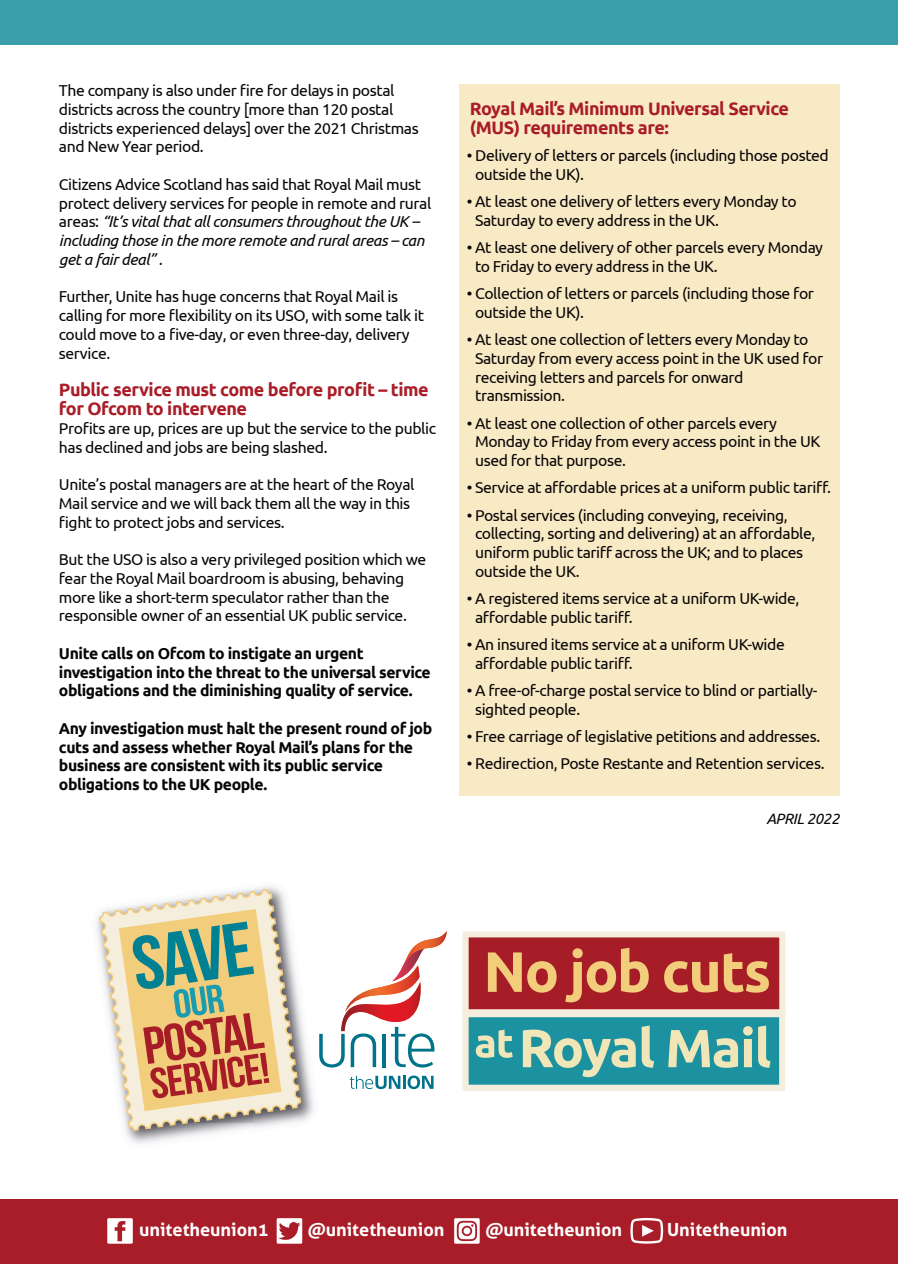
<style>
.page{position:relative;width:898px;height:1264px;background:#fff}
.page>*{position:absolute;margin:0;border:0;box-sizing:border-box;transform-origin:0 0}
.t1{font:700 56.85px "Ubuntu";letter-spacing:-.03em;color:#f2cd7c}
.t2{font:700 18px/18.8px "Ubuntu";letter-spacing:-.025em;color:#a91d28}
.t3{font:700 18px "Aller";color:#fff}
.t4{font:15.75px/18.8px "Ubuntu";letter-spacing:-.025em;color:#080505}
.t5{font:700 15.75px/18.8px "Ubuntu";letter-spacing:-.025em;color:#080505}
.t6{font:italic 15.75px/18.8px "Ubuntu";letter-spacing:-.025em;color:#080505}
.t7{font:italic 15px "Ubuntu";letter-spacing:-.025em;color:#080505}
.s1{font-style:normal}
</style>
<div class="page">
<div style="left:459px;top:84px;width:380px;height:711px;background:#f9eac6"></div>
<div style="left:0;top:1199px;width:897px;height:64px;background:#a91d28"></div>
<svg style="left:277px;top:1218px;width:25px;height:25px"></svg>
<svg style="left:107px;top:1218px;width:26px;height:25px"></svg>
<svg style="left:454px;top:1218px;width:25px;height:25px"></svg>
<svg style="left:630px;top:1218px;width:33px;height:25px"></svg>
<div style="left:0;top:0;width:897px;height:44px;background:#3a9daa"></div>
<img style="left:96px;top:886px;width:218px;height:258px">
<svg style="left:99px;top:889px;width:202px;height:242px"></svg>
<svg style="left:119px;top:909px;width:162px;height:202px;background:#c7b187"></svg>
<svg style="left:350px;top:1075px;width:83px;height:14px"></svg>
<svg style="left:319px;top:964px;width:116px;height:103px"></svg>
<img style="left:404px;top:931px;width:43px;height:33px">
<svg style="left:462px;top:931px;width:323px;height:159px;background:#907677"></svg>
<p class="t4" style="left:59px;top:81px;width:361px">The company is also under fire for delays in postal districts across the country [more than 120 postal districts experienced delays] over the 2021 Christmas and New Year period.</p>
<p class="t6" style="left:59px;top:175px;width:374px"><span class="s1">Citizens Advice Scotland has said that Royal Mail must protect delivery services for people in remote and rural areas:</span> “It’s vital that all consumers throughout the UK – including those in the more remote and rural areas – can get a fair deal” .</p>
<p class="t4" style="left:59px;top:287px;width:366px">Further, Unite has huge concerns that Royal Mail is calling for more flexibility on its USO, with some talk it could move to a five-day, or even three-day, delivery service.</p>
<p class="t2" style="left:59px;top:380px;width:371px">Public service must come before profit – time for Ofcom to intervene</p>
<p class="t4" style="left:59px;top:418px;width:378px">Profits are up, prices are up but the service to the public has declined and jobs are being slashed.</p>
<p class="t4" style="left:59px;top:475px;width:357px">Unite’s postal managers are at the heart of the Royal<br>Mail service and we will back them all the way in this fight to protect jobs and services.</p>
<p class="t4" style="left:59px;top:550px;width:369px">But the USO is also a very privileged position which we fear the Royal Mail boardroom is abusing, behaving more like a short-term speculator rather than the responsible owner of an essential UK public service.</p>
<p class="t5" style="left:59px;top:643px;width:373px">Unite calls on Ofcom to instigate an urgent investigation into the threat to the universal service obligations and the diminishing quality of service.</p>
<p class="t5" style="left:59px;top:718px;width:375px">Any investigation must halt the present round of job cuts and assess whether Royal Mail’s plans for the business are consistent with its public service obligations to the UK people.</p>
<p class="t2" style="left:470px;top:99px;width:320px">Royal Mail’s Minimum Universal Service (MUS) requirements are:</p>
<p class="t4" style="left:475px;top:146px;width:355px;text-indent:-8px">• Delivery of letters or parcels (including those posted outside the UK).</p>
<p class="t4" style="left:475px;top:192px;width:323px;text-indent:-8px">• At least one delivery of letters every Monday to<br>Saturday to every address in the UK.</p>
<p class="t4" style="left:475px;top:238px;width:349px;text-indent:-8px">• At least one delivery of other parcels every Monday to Friday to every address in the UK.</p>
<p class="t4" style="left:475px;top:284px;width:340px;text-indent:-8px">• Collection of letters or parcels (including those for outside the UK).</p>
<p class="t4" style="left:475px;top:330px;width:349px;text-indent:-8px">• At least one collection of letters every Monday to Saturday from every access point in the UK used for receiving letters and parcels for onward transmission.</p>
<p class="t4" style="left:475px;top:413px;width:347px;text-indent:-8px">• At least one collection of other parcels every<br>Monday to Friday from every access point in the UK used for that purpose.</p>
<p class="t4" style="left:466px;top:478px;width:366px">• Service at affordable prices at a uniform public tariff.</p>
<p class="t4" style="left:475px;top:505px;width:342px;text-indent:-8px">• Postal services (including conveying, receiving, collecting, sorting and delivering) at an affordable, uniform public tariff across the UK; and to places outside the UK.</p>
<p class="t4" style="left:475px;top:589px;width:326px;text-indent:-8px">• A registered items service at a uniform UK-wide, affordable public tariff.</p>
<p class="t4" style="left:475px;top:635px;width:311px;text-indent:-8px">• An insured items service at a uniform UK-wide affordable public tariff.</p>
<p class="t4" style="left:475px;top:681px;width:344px;text-indent:-8px">• A free-of-charge postal service to blind or partially&shy;sighted people.</p>
<p class="t4" style="left:466px;top:727px;width:355px">• Free carriage of legislative petitions and addresses.</p>
<p class="t4" style="left:466px;top:754px;width:359px">• Redirection, Poste Restante and Retention services.</p>
<p class="t7" style="left:766px;top:809px;width:75px">APRIL 2022</p>
<p class="t1" style="left:483px;top:939px;width:289px">No job cuts</p>
<p class="t3" style="left:139px;top:1218px;width:131px">unitetheunion1</p>
<p class="t3" style="left:308px;top:1218px;width:138px">@unitetheunion</p>
<p class="t3" style="left:485px;top:1218px;width:138px">@unitetheunion</p>
<p class="t3" style="left:667px;top:1218px;width:122px">Unitetheunion</p>
</div>
